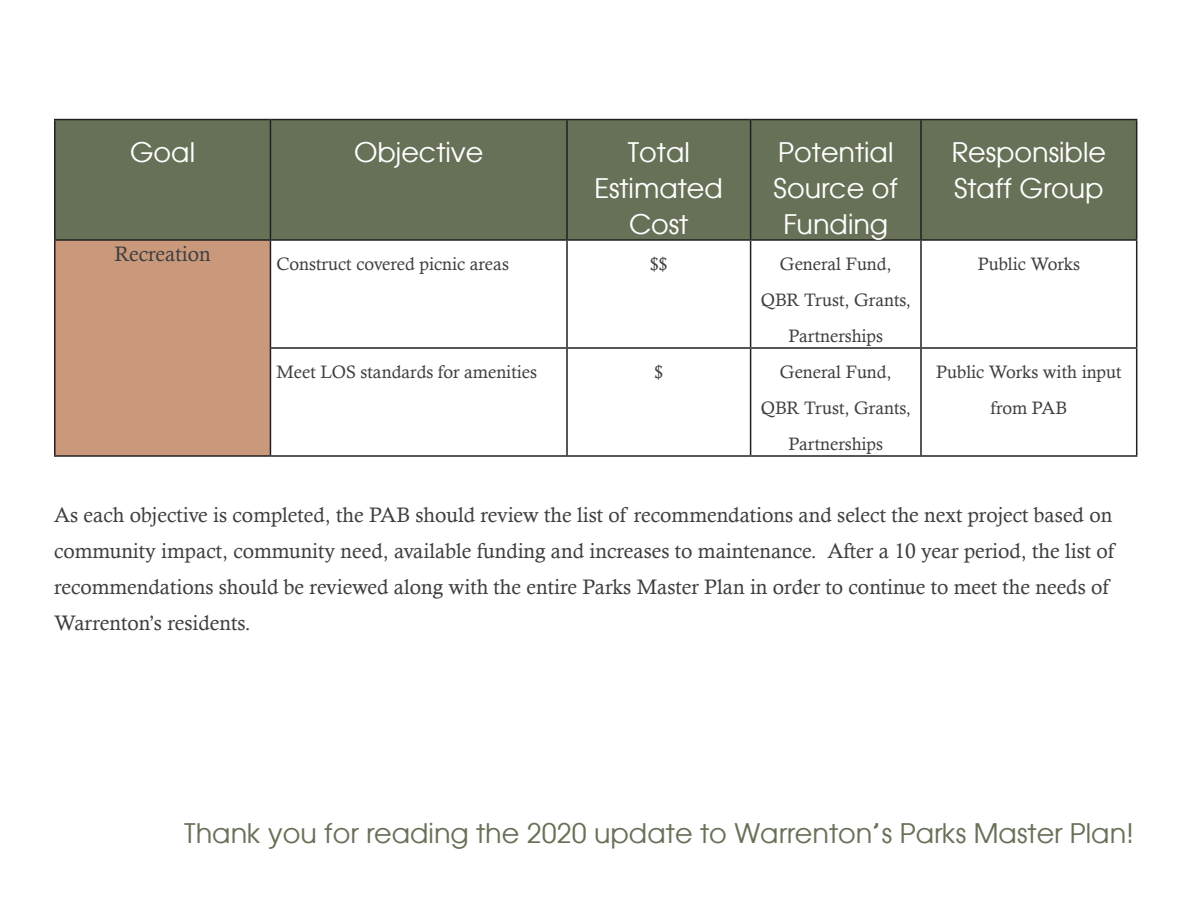
<style>
.page{position:relative;width:1188px;height:918px;background:#fff}
.page>*{position:absolute;margin:0;border:0;box-sizing:border-box;transform-origin:0 0}
.t1{font:27px/36px "Atlanta";color:#fff;text-align:center}
.t2{font:27px "Atlanta";color:#677157}
.t3{font:21px/36px "Calisto";color:#3e3e3f}
.t4{font:18px/36px "Calisto";color:#3e3e3f;text-align:center}
</style>
<div class="page">
<div style="left:56px;top:120px;width:1080px;height:119px;background:#677157"></div>
<div style="left:55px;top:240px;width:215px;height:216px;background:#ca997b"></div>
<hr style="left:54px;top:119px;width:216px;height:1px;background:#231f20">
<hr style="left:54px;top:120px;width:2px;height:119px;background:#231f20">
<hr style="left:270px;top:119px;width:297px;height:1px;background:#231f20">
<hr style="left:270px;top:120px;width:1px;height:119px;background:#231f20">
<hr style="left:567px;top:119px;width:184px;height:1px;background:#231f20">
<hr style="left:566px;top:120px;width:2px;height:119px;background:#231f20">
<hr style="left:751px;top:119px;width:170px;height:1px;background:#231f20">
<hr style="left:750px;top:120px;width:1px;height:119px;background:#231f20">
<hr style="left:921px;top:119px;width:216px;height:1px;background:#231f20">
<hr style="left:920px;top:120px;width:2px;height:119px;background:#231f20">
<hr style="left:1136px;top:120px;width:1px;height:119px;background:#231f20">
<hr style="left:54px;top:239px;width:216px;height:2px;background:#231f20">
<hr style="left:54px;top:241px;width:2px;height:107px;background:#231f20">
<hr style="left:270px;top:239px;width:297px;height:2px;background:#231f20">
<hr style="left:270px;top:241px;width:1px;height:106px;background:#231f20">
<hr style="left:567px;top:239px;width:184px;height:2px;background:#231f20">
<hr style="left:566px;top:241px;width:2px;height:106px;background:#231f20">
<hr style="left:751px;top:239px;width:170px;height:2px;background:#231f20">
<hr style="left:750px;top:241px;width:1px;height:106px;background:#231f20">
<hr style="left:921px;top:239px;width:216px;height:2px;background:#231f20">
<hr style="left:920px;top:241px;width:2px;height:106px;background:#231f20">
<hr style="left:1136px;top:241px;width:1px;height:106px;background:#231f20">
<hr style="left:54px;top:348px;width:2px;height:107px;background:#231f20">
<hr style="left:270px;top:347px;width:297px;height:2px;background:#231f20">
<hr style="left:270px;top:349px;width:1px;height:106px;background:#231f20">
<hr style="left:567px;top:347px;width:184px;height:2px;background:#231f20">
<hr style="left:566px;top:349px;width:2px;height:106px;background:#231f20">
<hr style="left:751px;top:347px;width:170px;height:2px;background:#231f20">
<hr style="left:750px;top:349px;width:1px;height:106px;background:#231f20">
<hr style="left:921px;top:347px;width:216px;height:2px;background:#231f20">
<hr style="left:920px;top:349px;width:2px;height:106px;background:#231f20">
<hr style="left:1136px;top:349px;width:1px;height:106px;background:#231f20">
<hr style="left:54px;top:455px;width:216px;height:2px;background:#231f20">
<hr style="left:270px;top:455px;width:297px;height:2px;background:#231f20">
<hr style="left:567px;top:455px;width:184px;height:2px;background:#231f20">
<hr style="left:751px;top:455px;width:170px;height:2px;background:#231f20">
<hr style="left:921px;top:455px;width:216px;height:2px;background:#231f20">
<p class="t1" style="left:130px;top:133px;width:67px">Goal</p>
<p class="t1" style="left:354px;top:133px;width:131px">Objective</p>
<p class="t1" style="left:595px;top:133px;width:130px">Total<br>Estimated<br>Cost</p>
<p class="t1" style="left:774px;top:133px;width:126px">Potential<br>Source of<br>Funding</p>
<p class="t1" style="left:952px;top:133px;width:156px;text-align:left">Responsible<br>Staff Group</p>
<p class="t3" style="left:115px;top:236px;width:98px">Recreation</p>
<p class="t4" style="left:276px;top:246px;width:234px">Construct covered picnic areas</p>
<p class="t4" style="left:650px;top:246px;width:19px">$$</p>
<p class="t4" style="left:761px;top:246px;width:152px">General Fund,<br>QBR Trust, Grants,<br>Partnerships</p>
<p class="t4" style="left:978px;top:246px;width:104px">Public Works</p>
<p class="t4" style="left:276px;top:354px;width:262px">Meet LOS standards for amenities</p>
<p class="t4" style="left:654px;top:354px;width:10px">$</p>
<p class="t4" style="left:761px;top:354px;width:152px">General Fund,<br>QBR Trust, Grants,<br>Partnerships</p>
<p class="t4" style="left:936px;top:354px;width:187px">Public Works with input from PAB</p>
<p class="t3" style="left:54px;top:497px;width:1062px">As each objective is completed, the PAB should review the list of recommendations and select the next project based on community impact, community need, available funding and increases to maintenance. After a 10 year period, the list of recommendations should be reviewed along with the entire Parks Master Plan in order to continue to meet the needs of Warrenton’s residents.</p>
<p class="t2" style="left:184px;top:814px;width:951px">Thank you for reading the 2020 update to Warrenton’s Parks Master Plan!</p>
</div>
